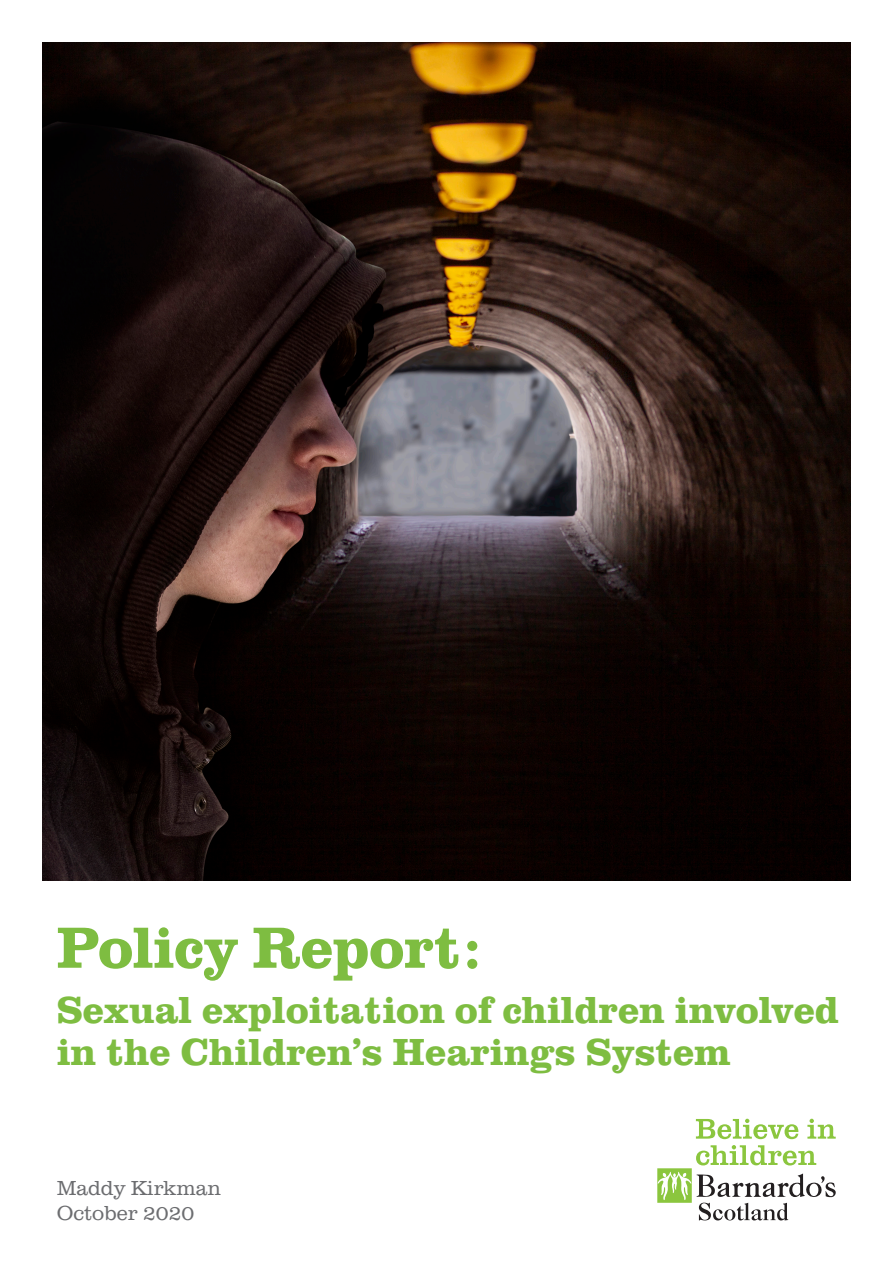
<style>
.page{position:relative;width:893px;height:1263px;background:#fff}
.page>*{position:absolute;margin:0;border:0;box-sizing:border-box;transform-origin:0 0}
.Chapter_heading{font:700 60px "URW Clarendon TOT";letter-spacing:-.01em;color:#7ebd41}
.Heading_subhead{font:700 39px/42px "URW Clarendon TOT";color:#7ebd41}
.t1{font:300 21px/25.5px "URW Clarendon TOT";color:#6c6d70}
</style>
<div class="page">
<svg style="left:696px;top:1119px;width:102px;height:20px"></svg>
<svg style="left:807px;top:1119px;width:29px;height:20px"></svg>
<svg style="left:657px;top:1145px;width:179px;height:75px"></svg>
<img style="left:43px;top:43px;width:807px;height:838px">
<p class="Chapter_heading" style="left:57px;top:912px;width:425px">Policy Report:</p>
<p class="Heading_subhead" style="left:57px;top:989px;width:784px">Sexual exploitation of children involved in the Children’s Hearings System</p>
<p class="t1" style="left:57px;top:1175px;width:166px">Maddy Kirkman<br>October 2020</p>
</div>
